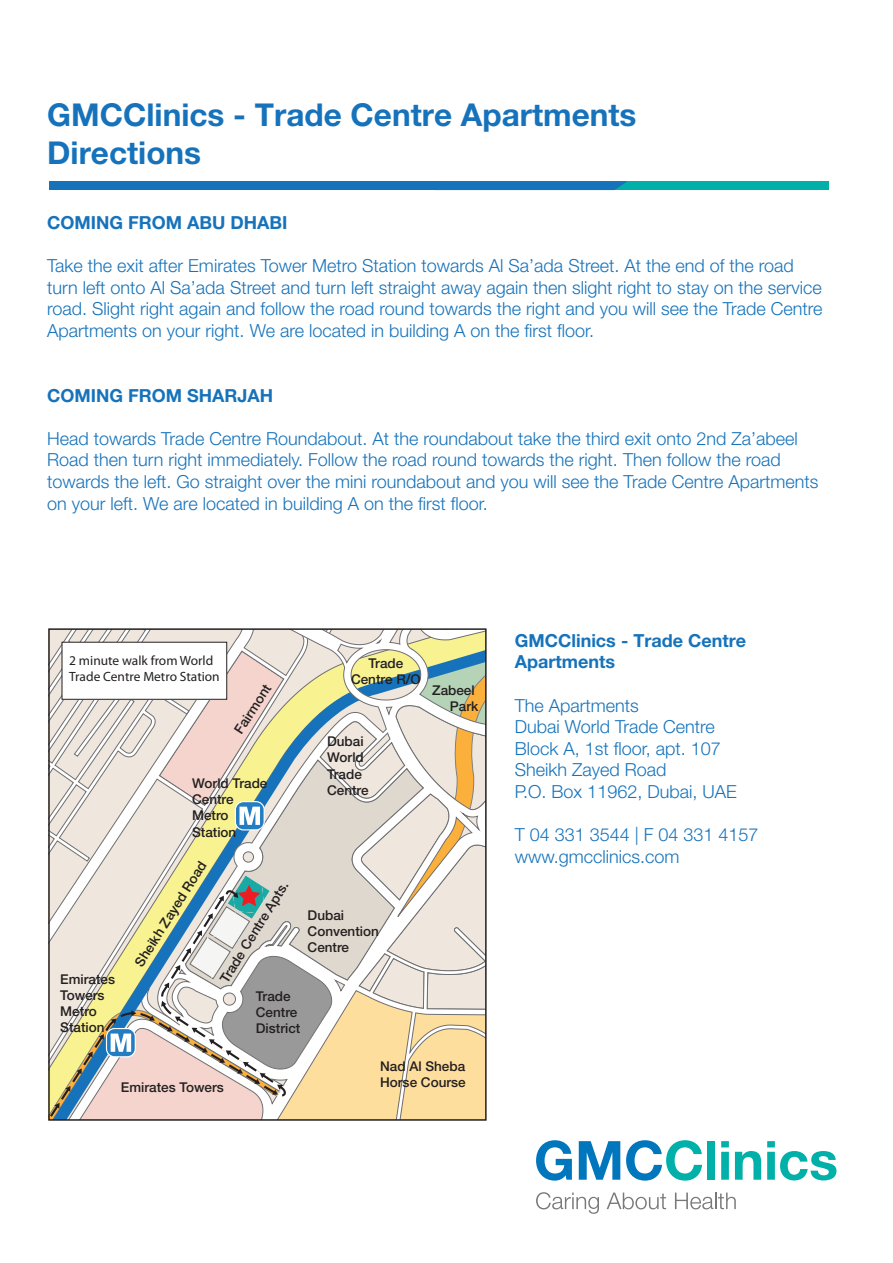
<style>
.page{position:relative;width:893px;height:1263px;background:#fff}
.page>*{position:absolute;margin:0;border:0;box-sizing:border-box;transform-origin:0 0}
.t1{font:700 31.5px/37.8px "Helvetica Neue LT Pro";color:#1673bb}
.t2{font:300 18px/21.6px "Helvetica Neue LT Pro";color:#1673bb}
.t3{font:700 18px/21.6px "Helvetica Neue LT Pro";color:#1673bb}
.t4{font:500 13.5px/16.2px "Helvetica Neue LT Pro";color:#231f20}
.t5{font:13.5px/16px "Myriad Pro";color:#231f20}
</style>
<div class="page">
<svg style="left:536px;top:1192px;width:63px;height:22px"></svg>
<svg style="left:606px;top:1193px;width:60px;height:16px"></svg>
<svg style="left:675px;top:1193px;width:60px;height:16px"></svg>
<svg style="left:536px;top:1140px;width:36px;height:41px"></svg>
<svg style="left:578px;top:1141px;width:42px;height:39px"></svg>
<svg style="left:626px;top:1140px;width:76px;height:41px"></svg>
<div style="left:707px;top:1141px;width:8px;height:39px;background:#00b0a9"></div>
<svg style="left:721px;top:1141px;width:7px;height:39px"></svg>
<svg style="left:735px;top:1151px;width:26px;height:29px"></svg>
<svg style="left:767px;top:1141px;width:7px;height:39px"></svg>
<svg style="left:780px;top:1151px;width:56px;height:29px"></svg>
<svg style="left:49px;top:629px;width:437px;height:491px"></svg>
<div style="left:401px;top:181px;width:428px;height:9px;background:#00b0a9"></div>
<div style="left:50px;top:181px;width:391px;height:9px;background:#1673bb"></div>
<div style="left:441px;top:181px;width:186px;height:9px;background:#1673bb"></div>
<h1 class="t1" style="left:47px;top:99px;width:591px">GMCClinics - Trade Centre Apartments<br>Directions</h1>
<p class="t3" style="left:47px;top:213px;width:242px">COMING FROM ABU DHABI</p>
<p class="t2" style="left:47px;top:256px;width:776px">Take the exit after Emirates Tower Metro Station towards Al Sa’ada Street. At the end of the road turn left onto Al Sa’ada Street and turn left straight away again then slight right to stay on the service road. Slight right again and follow the road round towards the right and you will see the Trade Centre Apartments on your right. We are located in building A on the first floor.</p>
<p class="t3" style="left:47px;top:386px;width:228px">COMING FROM SHARJAH</p>
<p class="t2" style="left:47px;top:429px;width:772px">Head towards Trade Centre Roundabout. At the roundabout take the third exit onto 2nd Za’abeel Road then turn right immediately. Follow the road round towards the right. Then follow the road towards the left. Go straight over the mini roundabout and you will see the Trade Centre Apartments on your left. We are located in building A on the first floor.</p>
<p class="t5" style="left:69px;top:652px;width:152px">2 minute walk from World<br>Trade Centre Metro Station</p>
<p class="t4" style="left:232px;top:728px;width:57px;rotate:-57deg">Fairmont</p>
<p class="t4" style="left:192px;top:776px;width:77px">World Trade<br>Centre<br>Metro<br>Station</p>
<p class="t4" style="left:351px;top:656px;width:71px;text-align:center">Trade<br>Centre R/O</p>
<p class="t4" style="left:327px;top:735px;width:43px">Dubai<br>World<br>Trade<br>Centre</p>
<p class="t4" style="left:60px;top:972px;width:56px">Emirates<br>Towers<br>Metro<br>Station</p>
<p class="t4" style="left:132px;top:962px;width:123px;rotate:-58deg">Sheikh Zayed Road</p>
<p class="t4" style="left:218px;top:978px;width:118px;rotate:-58deg">Trade Centre Apts.</p>
<p class="t4" style="left:256px;top:989px;width:46px">Trade<br>Centre<br>District</p>
<p class="t4" style="left:307px;top:908px;width:73px">Dubai<br>Convention<br>Centre</p>
<p class="t4" style="left:432px;top:683px;width:48px;text-align:right">Zabeel<br>Park</p>
<p class="t4" style="left:121px;top:1080px;width:104px">Emirates Towers</p>
<p class="t4" style="left:380px;top:1059px;width:87px">Nad Al Sheba<br>Horse Course</p>
<p class="t3" style="left:514px;top:631px;width:233px">GMCClinics - Trade Centre<br>Apartments</p>
<p class="t2" style="left:514px;top:696px;width:224px">The Apartments<br>Dubai World Trade Centre<br>Block A, 1st floor, apt. 107<br>Sheikh Zayed Road<br>P.O. Box 11962, Dubai, UAE</p>
<p class="t2" style="left:514px;top:825px;width:245px">T 04 331 3544 | F 04 331 4157 www.gmcclinics.com</p>
</div>
